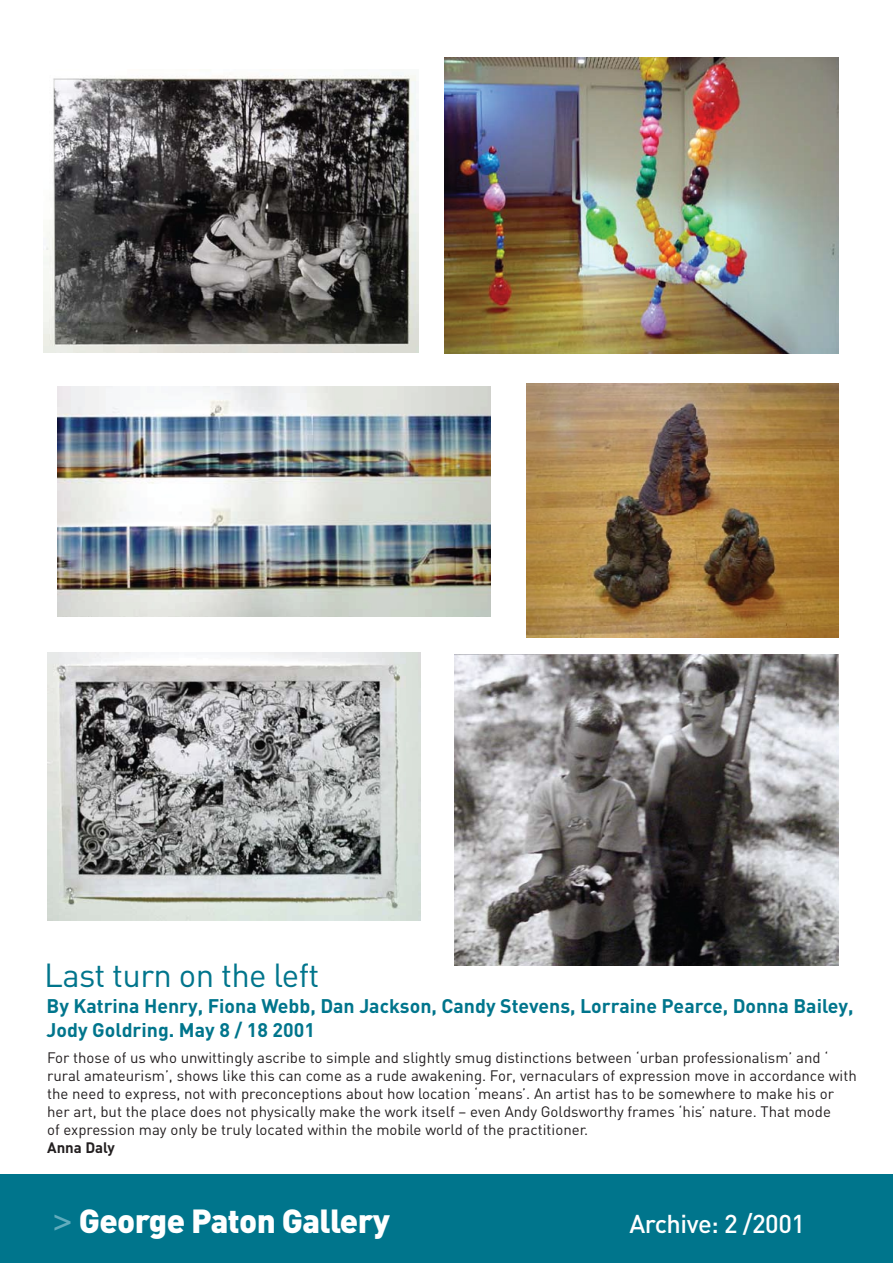
<style>
.page{position:relative;width:893px;height:1263px;background:#fff}
.page>*{position:absolute;margin:0;border:0;box-sizing:border-box;transform-origin:0 0}
.t1{font:900 33px "DIN";letter-spacing:-.02em;color:#fff}
.t2{font:33px "DIN";letter-spacing:-.02em;color:#00758c}
.t3{font:500 25.5px "DIN";letter-spacing:-.02em;color:#fff}
.t4{font:700 19.5px/23.4px "DIN";color:#00758c}
.t5{font:15px/18px "DIN";color:#231f20}
.t6{font:700 15px "DIN";color:#231f20}
.s1{font-family:"Futura";font-weight:400;color:#60acbd}
</style>
<div class="page">
<div style="left:0;top:1174px;width:893px;height:89px;background:#00758c"></div>
<img style="left:454px;top:654px;width:385px;height:312px">
<img style="left:47px;top:653px;width:373px;height:268px">
<img style="left:57px;top:387px;width:433px;height:229px">
<img style="left:527px;top:384px;width:311px;height:254px">
<img style="left:44px;top:72px;width:375px;height:280px">
<img style="left:444px;top:58px;width:395px;height:296px">
<h1 class="t2" style="left:44px;top:954px;width:277px">Last turn on the left</h1>
<h3 class="t4" style="left:46px;top:994px;width:808px">By Katrina Henry, Fiona Webb, Dan Jackson, Candy Stevens, Lorraine Pearce, Donna Bailey,<br>Jody Goldring. May 8 / 18 2001</h3>
<p class="t5" style="left:47px;top:1048px;width:811px">For those of us who unwittingly ascribe to simple and slightly smug distinctions between ‘urban professionalism’ and ‘ rural amateurism’, shows like this can come as a rude awakening. For, vernaculars of expression move in accordance with the need to express, not with preconceptions about how location ‘means’. An artist has to be somewhere to make his or her art, but the place does not physically make the work itself – even Andy Goldsworthy frames ‘his’ nature. That mode<br>of expression may only be truly located within the mobile world of the practitioner.</p>
<p class="t6" style="left:47px;top:1137px;width:69px">Anna Daly</p>
<h1 class="t1" style="left:52px;top:1198px;width:339px"><span class="s1">&gt;</span> George Paton Gallery</h1>
<h2 class="t3" style="left:629px;top:1207px;width:177px">Archive: 2 /2001</h2>
</div>
